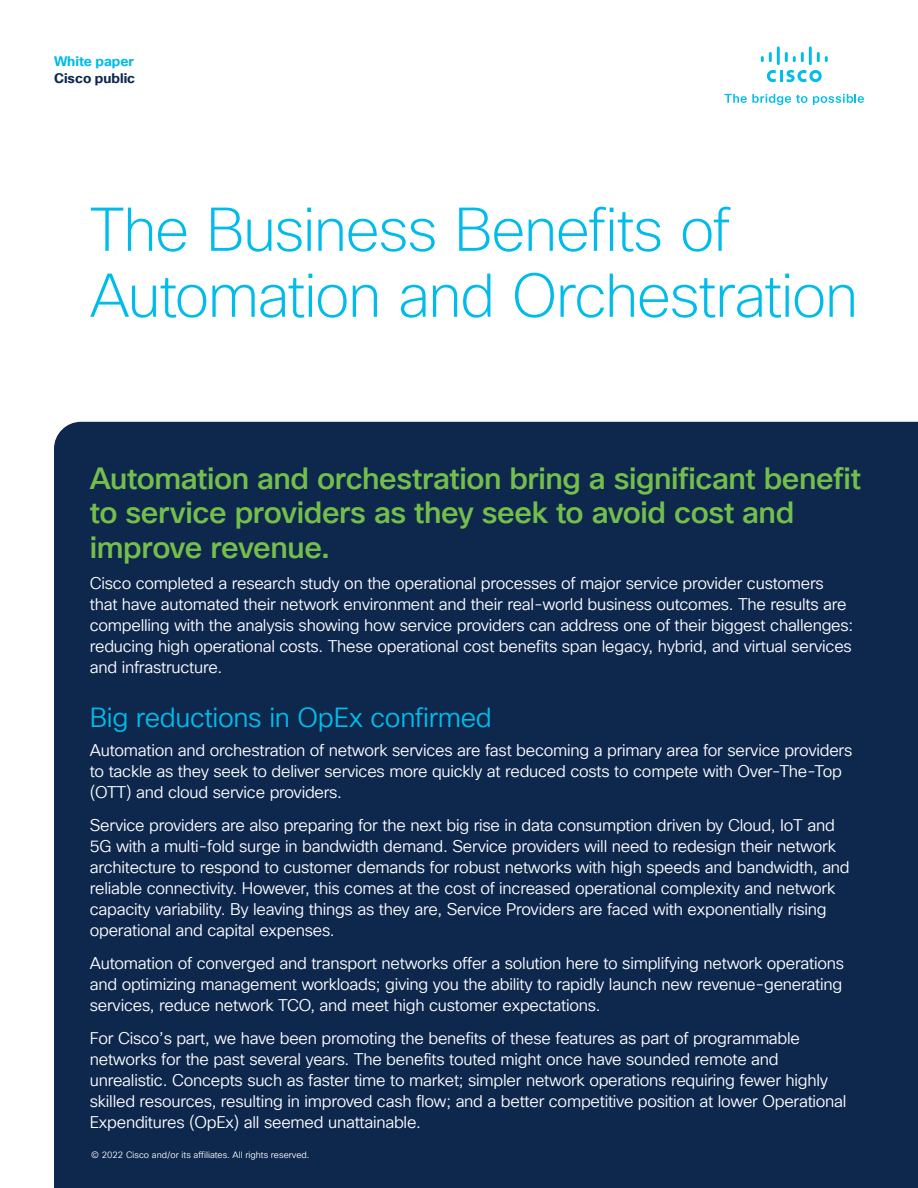
<style>
.page{position:relative;width:918px;height:1188px;background:#fff}
.page>*{position:absolute;margin:0;border:0;box-sizing:border-box;transform-origin:0 0}
.Title_Headline{font:200 60px/66px "Cisco Sans TT";letter-spacing:-.02em;color:#00bceb}
.Intro_Heading-Green{font:500 30px/34.5px "Cisco Sans TT";letter-spacing:-.015em;color:#74bf4b}
.Subhead2_Blue{font:27px "Cisco Sans TT Light";letter-spacing:-.015em;color:#00bceb}
.Body_White{font:16.5px/21px "Cisco Sans TT Light";letter-spacing:-.015em;color:#fff}
.t1{font:700 13.5px "Cisco Sans TT";color:#0d274d}
.t2{font:700 13.5px "Cisco Sans TT";color:#00bceb}
.Footer_white{font:9px "Cisco Sans TT Light";color:#fff}
</style>
<div class="page">
<svg style="left:725px;top:94px;width:82px;height:11px"></svg>
<svg style="left:813px;top:94px;width:51px;height:11px"></svg>
<svg style="left:767px;top:70px;width:55px;height:12px"></svg>
<svg style="left:761px;top:52px;width:11px;height:10px"></svg>
<hr style="left:777px;top:47px;width:3px;height:18px;background:#00bdeb">
<svg style="left:785px;top:52px;width:19px;height:10px"></svg>
<hr style="left:809px;top:47px;width:3px;height:18px;background:#00bdeb">
<svg style="left:817px;top:52px;width:11px;height:10px"></svg>
<div style="left:54px;top:422px;width:864px;height:766px;background:#0d274d"></div>
<p class="t2" style="left:54px;top:52px;width:82px">White paper</p>
<p class="t1" style="left:54px;top:69px;width:83px">Cisco public</p>
<p class="Title_Headline" style="left:90px;top:199px;width:770px">The Business Benefits of<br>Automation and Orchestration</p>
<p class="Intro_Heading-Green" style="left:90px;top:462px;width:773px">Automation and orchestration bring a significant benefit to service providers as they seek to avoid cost and improve revenue.</p>
<p class="Body_White" style="left:90px;top:574px;width:765px">Cisco completed a research study on the operational processes of major service provider customers that have automated their network environment and their real-world business outcomes. The results are compelling with the analysis showing how service providers can address one of their biggest challenges: reducing high operational costs. These operational cost benefits span legacy, hybrid, and virtual services and infrastructure.</p>
<p class="Subhead2_Blue" style="left:90px;top:700px;width:404px">Big reductions in OpEx confirmed</p>
<p class="Body_White" style="left:90px;top:740px;width:764px">Automation and orchestration of network services are fast becoming a primary area for service providers to tackle as they seek to deliver services more quickly at reduced costs to compete with Over-The-Top (OTT) and cloud service providers.</p>
<p class="Body_White" style="left:90px;top:815px;width:761px">Service providers are also preparing for the next big rise in data consumption driven by Cloud, IoT and 5G with a multi-fold surge in bandwidth demand. Service providers will need to redesign their network architecture to respond to customer demands for robust networks with high speeds and bandwidth, and reliable connectivity. However, this comes at the cost of increased operational complexity and network capacity variability. By leaving things as they are, Service Providers are faced with exponentially rising operational and capital expenses.</p>
<p class="Body_White" style="left:90px;top:953px;width:756px;text-align:justify">Automation of converged and transport networks offer a solution here to simplifying network operations and optimizing management workloads; giving you the ability to rapidly launch new revenue-generating services, reduce network TCO, and meet high customer expectations.</p>
<p class="Body_White" style="left:90px;top:1028px;width:758px">For Cisco’s part, we have been promoting the benefits of these features as part of programmable networks for the past several years. The benefits touted might once have sounded remote and unrealistic. Concepts such as faster time to market; simpler network operations requiring fewer highly skilled resources, resulting in improved cash flow; and a better competitive position at lower Operational Expenditures (OpEx) all seemed unattainable.</p>
<p class="Footer_white" style="left:91px;top:1149px;width:220px">© 2022 Cisco and/or its affiliates. All rights reserved.</p>
</div>
